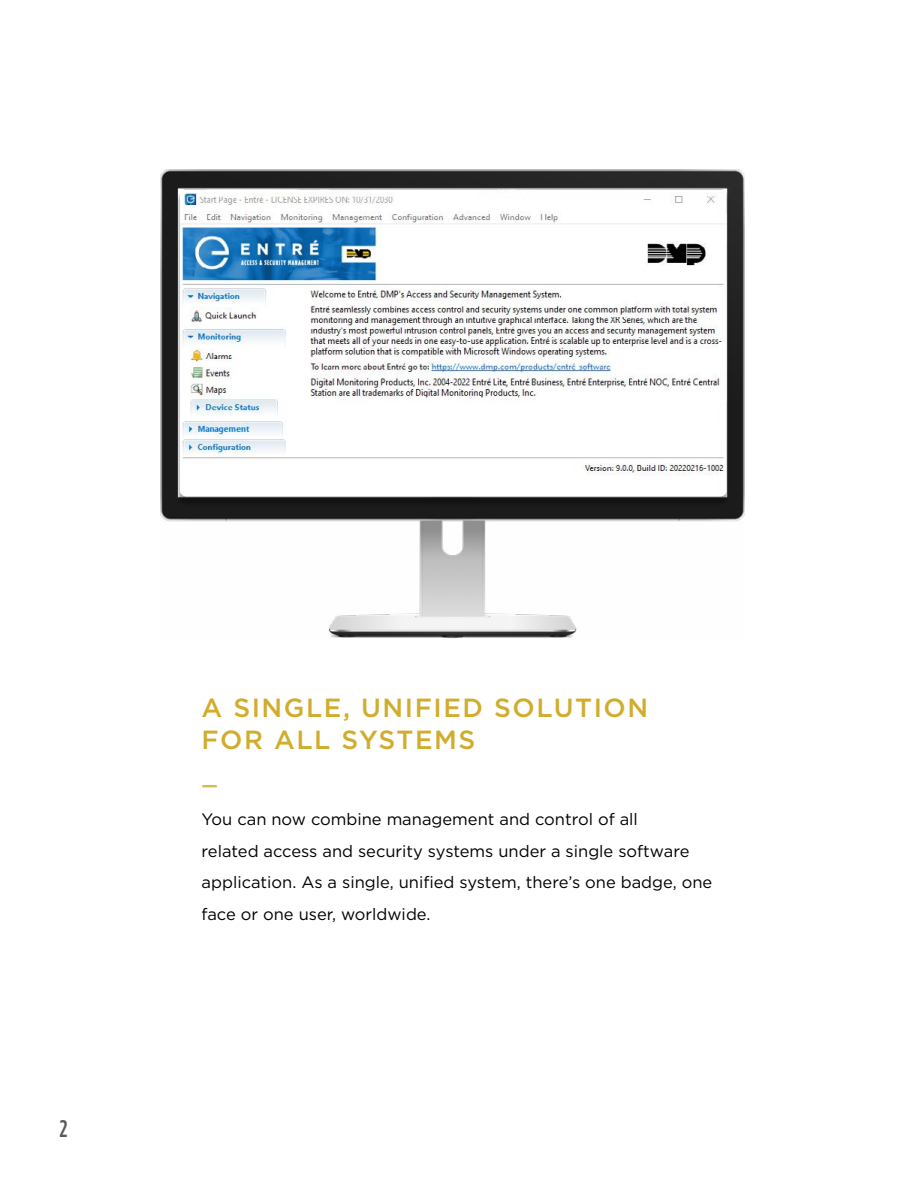
<style>
.page{position:relative;width:918px;height:1188px;background:#fff}
.page>*{position:absolute;margin:0;border:0;box-sizing:border-box;transform-origin:0 0}
.t1{font:500 26.25px/31.5px "Gotham";letter-spacing:.06em;color:#d1ad2d}
.t2{font:500 25.5px "Gotham Condensed";color:#d9ba56}
.t3{font:500 24px "Gotham Condensed";color:#58595b}
.t4{font:16.5px/31.5px "Gotham";color:#000}
</style>
<div class="page">
<img style="left:161px;top:170px;width:584px;height:468px">
<div style="left:176px;top:192px;width:554px;height:314px;background:#000;opacity:.35"></div>
<img style="left:180px;top:189px;width:547px;height:307px">
<h3 class="t3" style="left:60px;top:1115px;width:9px">2</h3>
<h1 class="t1" style="left:202px;top:692px;width:448px">A SINGLE, UNIFIED SOLUTION<br>FOR ALL SYSTEMS</h1>
<h2 class="t2" style="left:202px;top:770px;width:18px">—</h2>
<p class="t4" style="left:202px;top:803px;width:512px">You can now combine management and control of all<br>related access and security systems under a single software application. As a single, unified system, there’s one badge, one face or one user, worldwide.</p>
</div>
